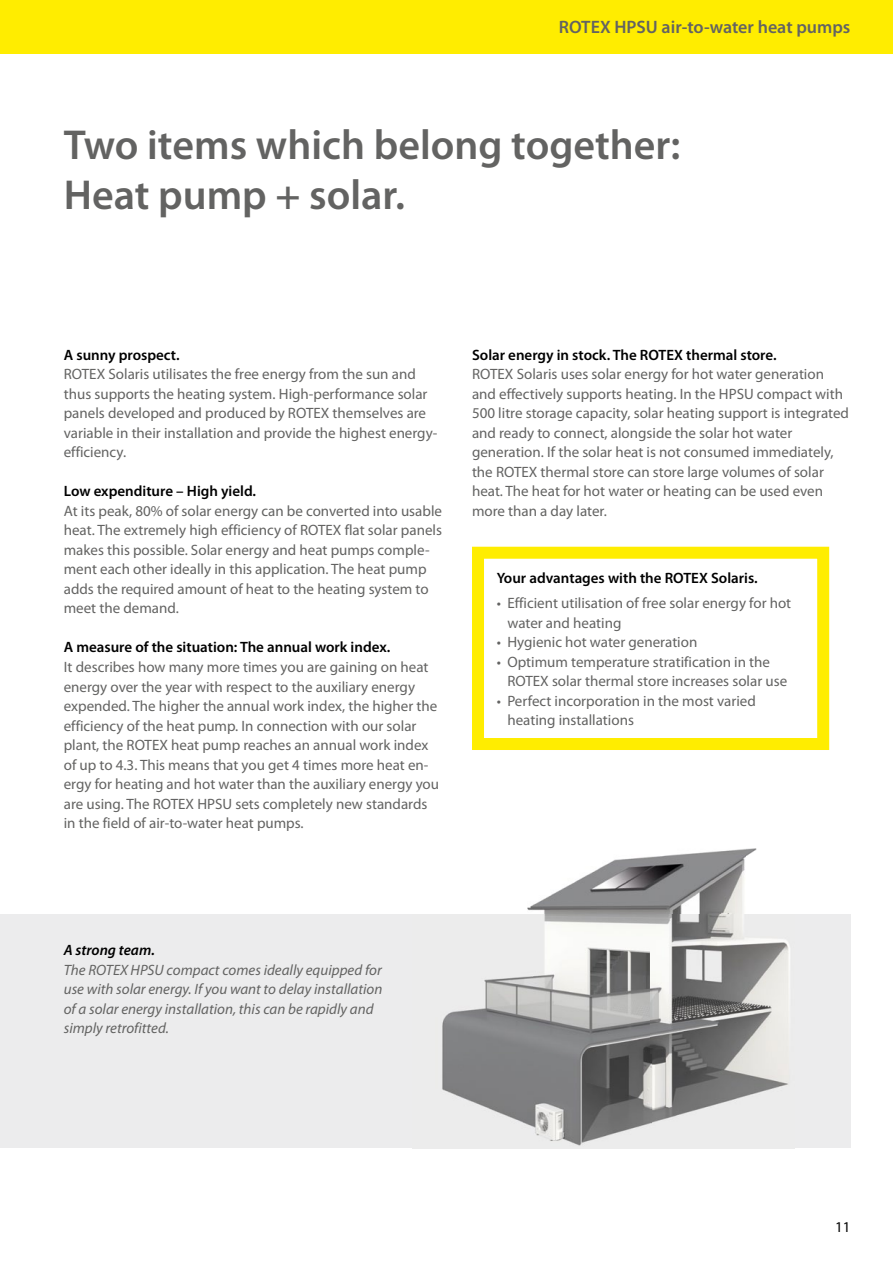
<style>
.page{position:relative;width:893px;height:1263px;background:#fff}
.page>*{position:absolute;margin:0;border:0;box-sizing:border-box;transform-origin:0 0}
.t1{font:600 42px/50.4px "Myriad Pro";color:#636362}
.t2{font:600 18px "Myriad Pro";color:#636362}
.t3{font:15px/19.5px "Myriad Pro";color:#636362}
.t4{font:600 15px "Myriad Pro";color:#000}
.t5{font:italic 15px/19.5px "Myriad Pro";color:#636362}
.t6{font:italic 600 15px "Myriad Pro";color:#000}
.t7{font:15px "Myriad Pro";color:#000}
</style>
<div class="page">
<div style="left:472px;top:547px;width:357px;height:203px;border:12px solid #ffed00"></div>
<div style="left:0;top:0;width:893px;height:53px;background:#ffed00"></div>
<div style="left:0;top:914px;width:850px;height:234px;background:#ececed"></div>
<img style="left:442px;top:848px;width:348px;height:298px">
<p class="t2" style="left:559px;top:16px;width:293px">ROTEX HPSU air-to-water heat pumps</p>
<h1 class="t1" style="left:64px;top:119px;width:618px">Two items which belong together:<br>Heat pump + solar.</h1>
<p class="t4" style="left:64px;top:345px;width:117px">A sunny prospect.</p>
<p class="t3" style="left:64px;top:364px;width:375px">ROTEX Solaris utilisates the free energy from the sun and thus supports the heating system. High-performance solar panels developed and produced by ROTEX themselves are variable in their installation and provide the highest energy&shy;efficiency.</p>
<p class="t4" style="left:64px;top:482px;width:194px">Low expenditure – High yield.</p>
<p class="t3" style="left:64px;top:501px;width:380px">At its peak, 80% of solar energy can be converted into usable heat. The extremely high efficiency of ROTEX flat solar panels makes this possible. Solar energy and heat pumps comple&shy;ment each other ideally in this application. The heat pump adds the required amount of heat to the heating system to meet the demand.</p>
<p class="t4" style="left:64px;top:638px;width:328px">A measure of the situation: The annual work index.</p>
<p class="t3" style="left:64px;top:657px;width:377px">It describes how many more times you are gaining on heat energy over the year with respect to the auxiliary energy expended. The higher the annual work index, the higher the efficiency of the heat pump. In connection with our solar plant, the ROTEX heat pump reaches an annual work index of up to 4.3. This means that you get 4 times more heat en&shy;ergy for heating and hot water than the auxiliary energy you are using. The ROTEX HPSU sets completely new standards in the field of air-to-water heat pumps.</p>
<p class="t4" style="left:472px;top:345px;width:306px">Solar energy in stock. The ROTEX thermal store.</p>
<p class="t3" style="left:472px;top:364px;width:378px">ROTEX Solaris uses solar energy for hot water generation and effectively supports heating. In the HPSU compact with 500 litre storage capacity, solar heating support is integrated and ready to connect, alongside the solar hot water generation. If the solar heat is not consumed immediately, the ROTEX thermal store can store large volumes of solar heat. The heat for hot water or heating can be used even more than a day later.</p>
<p class="t4" style="left:497px;top:568px;width:262px">Your advantages with the ROTEX Solaris.</p>
<p class="t3" style="left:507px;top:593px;width:285px;text-indent:-11px">• Efficient utilisation of free solar energy for hot water and heating</p>
<p class="t3" style="left:497px;top:632px;width:202px">• Hygienic hot water generation</p>
<p class="t3" style="left:507px;top:652px;width:281px;text-indent:-11px">• Optimum temperature stratification in the<br>ROTEX solar thermal store increases solar use</p>
<p class="t3" style="left:507px;top:691px;width:250px;text-indent:-11px">• Perfect incorporation in the most varied heating installations</p>
<p class="t6" style="left:64px;top:941px;width:93px">A strong team.</p>
<p class="t5" style="left:64px;top:960px;width:320px">The ROTEX HPSU compact comes ideally equipped for use with solar energy. If you want to delay installation of a solar energy installation, this can be rapidly and simply retrofitted.</p>
<p class="t7" style="left:835px;top:1218px;width:17px">11</p>
</div>
